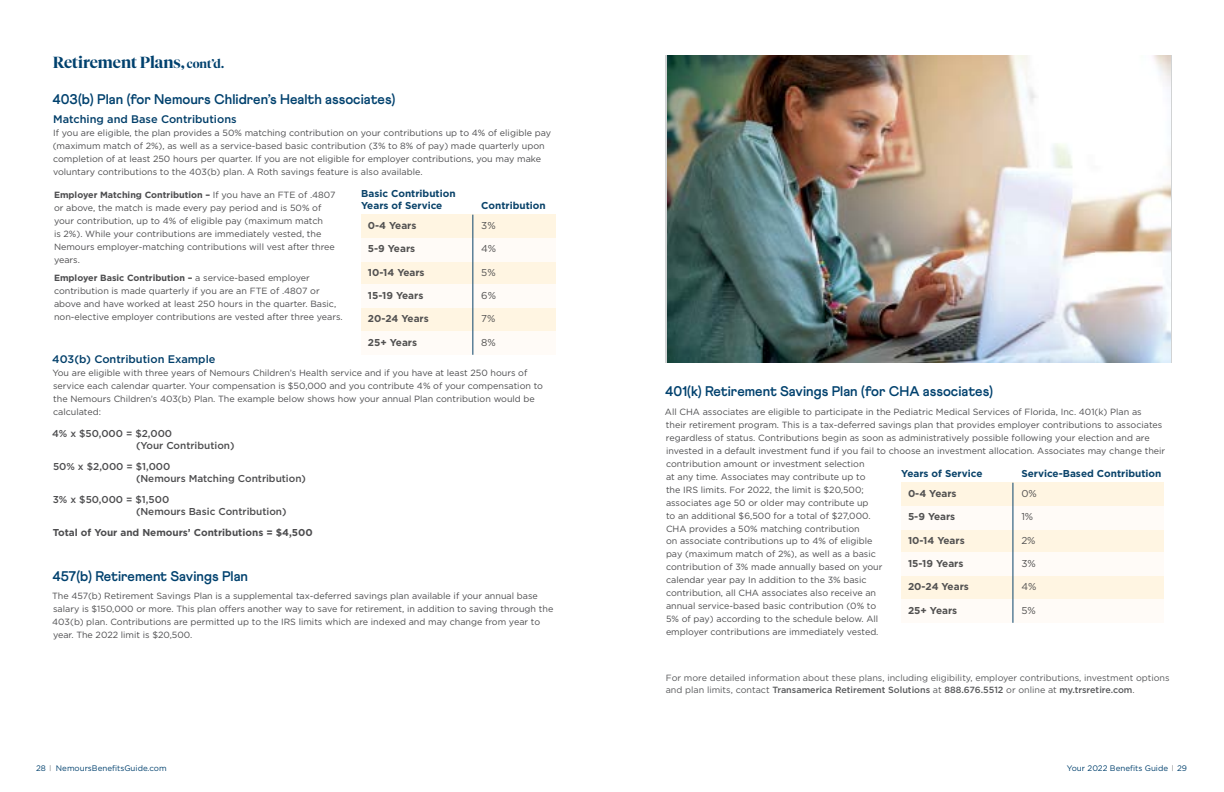
<style>
.page{position:relative;width:1224px;height:792px;background:#fff}
.page>*{position:absolute;margin:0;border:0;box-sizing:border-box;transform-origin:0 0}
.t1{font:600 16px "Tiempos Fine";color:#00416e}
.t2{font:700 14px "Athletics";color:#00416e}
.t3{font:500 11px "Gotham";color:#003e69}
.t4{font:500 10px/12px "Gotham";color:#4d4d4f}
.t5{font:700 10px "Gotham";color:#525151}
.t6{font:700 10px/12px "Gotham";color:#0a436a}
.t7{font:700 10px "Gotham";color:#4d4d4f}
.t8{font:10px "Gotham";color:#525151}
.t9{font:9px/13px "Gotham";color:#4d4d4f}
.t10{font:9px/13px "Gotham";color:#58595b}
.t11{font:8px "Gotham";color:#00416e}
.s1{font-size:12px}
.s2{font-weight:700}
.s3{font-weight:500}
.s4{font-family:"Trade Gothic LT Std Cn 18";color:#808285}
</style>
<div class="page">
<div style="left:901px;top:483px;width:263px;height:23px;background:#fff5e2"></div>
<div style="left:901px;top:576px;width:263px;height:23px;background:#fff5e2"></div>
<div style="left:901px;top:529px;width:263px;height:24px;background:#fff5e2"></div>
<div style="left:901px;top:506px;width:263px;height:23px;background:#fffbf7"></div>
<div style="left:901px;top:599px;width:263px;height:24px;background:#fffbf7"></div>
<div style="left:901px;top:553px;width:263px;height:23px;background:#fffbf7"></div>
<hr style="left:1013px;top:483px;width:1px;height:140px;background:#0a436a">
<div style="left:361px;top:215px;width:195px;height:23px;background:#fff5e2"></div>
<div style="left:361px;top:308px;width:195px;height:23px;background:#fff5e2"></div>
<div style="left:361px;top:261px;width:195px;height:24px;background:#fff5e2"></div>
<div style="left:361px;top:238px;width:195px;height:23px;background:#fffbf7"></div>
<div style="left:361px;top:331px;width:195px;height:24px;background:#fffbf7"></div>
<div style="left:361px;top:285px;width:195px;height:23px;background:#fffbf7"></div>
<hr style="left:473px;top:215px;width:1px;height:140px;background:#0a436a">
<img style="left:667px;top:55px;width:503px;height:307px">
<h1 class="t1" style="left:53px;top:53px;width:173px">Retirement Plans, <span class="s1">cont’d.</span></h1>
<h2 class="t2" style="left:53px;top:91px;width:344px">403(b) Plan (for Nemours Chlidren’s Health associates)</h2>
<p class="t3" style="left:53px;top:112px;width:185px">Matching and Base Contributions</p>
<p class="t9" style="left:53px;top:126px;width:500px">If you are eligible, the plan provides a 50% matching contribution on your contributions up to 4% of eligible pay (maximum match of 2%), as well as a service-based basic contribution (3% to 8% of pay) made quarterly upon completion of at least 250 hours per quarter. If you are not eligible for employer contributions, you may make voluntary contributions to the 403(b) plan. A Roth savings feature is also available.</p>
<p class="t9" style="left:54px;top:188px;width:283px"><span class="s2">Employer Matching Contribution –</span> If you have an FTE of .4807 or above, the match is made every pay period and is 50% of your contribution, up to 4% of eligible pay (maximum match<br>is 2%). While your contributions are immediately vested, the Nemours employer-matching contributions will vest after three years.</p>
<p class="t9" style="left:54px;top:272px;width:290px"><span class="s2">Employer Basic Contribution –</span> a service-based employer contribution is made quarterly if you are an FTE of .4807 or above and have worked at least 250 hours in the quarter. Basic, non-elective employer contributions are vested after three years.</p>
<p class="t6" style="left:361px;top:187px;width:96px">Basic Contribution<br>Years of Service</p>
<p class="t5" style="left:368px;top:219px;width:50px">0-4 Years</p>
<p class="t5" style="left:368px;top:242px;width:49px">5-9 Years</p>
<p class="t5" style="left:368px;top:265px;width:58px">10-14 Years</p>
<p class="t5" style="left:368px;top:289px;width:57px">15-19 Years</p>
<p class="t5" style="left:368px;top:312px;width:62px">20-24 Years</p>
<p class="t5" style="left:368px;top:335px;width:51px">25+ Years</p>
<p class="t6" style="left:481px;top:199px;width:66px">Contribution</p>
<p class="t8" style="left:481px;top:219px;width:16px">3%</p>
<p class="t8" style="left:481px;top:242px;width:17px">4%</p>
<p class="t8" style="left:481px;top:266px;width:16px">5%</p>
<p class="t8" style="left:481px;top:289px;width:16px">6%</p>
<p class="t8" style="left:481px;top:312px;width:16px">7%</p>
<p class="t8" style="left:481px;top:336px;width:16px">8%</p>
<p class="t3" style="left:52px;top:352px;width:165px">403(b) Contribution Example</p>
<p class="t9" style="left:52px;top:366px;width:492px">You are eligible with three years of Nemours Children’s Health service and if you have at least 250 hours of service each calendar quarter. Your compensation is $50,000 and you contribute 4% of your compensation to the Nemours Children’s 403(b) Plan. The example below shows how your annual Plan contribution would be calculated:</p>
<p class="t4" style="left:136px;top:427px;width:100px;text-indent:-84px">4% x $50,000 = $2,000<br>(Your Contribution)</p>
<p class="t4" style="left:136px;top:460px;width:172px;text-indent:-83px">50% x $2,000 = $1,000<br>(Nemours Matching Contribution)</p>
<p class="t4" style="left:136px;top:493px;width:152px;text-indent:-83px">3% x $50,000 = $1,500<br>(Nemours Basic Contribution)</p>
<p class="t7" style="left:53px;top:526px;width:262px">Total of Your and Nemours’ Contributions = $4,500</p>
<h2 class="t2" style="left:53px;top:567px;width:197px">457(b) Retirement Savings Plan</h2>
<p class="t9" style="left:52px;top:589px;width:503px">The 457(b) Retirement Savings Plan is a supplemental tax-deferred savings plan available if your annual base salary is $150,000 or more. This plan offers another way to save for retirement, in addition to saving through the 403(b) plan. Contributions are permitted up to the IRS limits which are indexed and may change from year to year. The 2022 limit is $20,500.</p>
<h2 class="t2" style="left:665px;top:383px;width:329px">401(k) Retirement Savings Plan (for CHA associates)</h2>
<p class="t9" style="left:665px;top:405px;width:502px">All CHA associates are eligible to participate in the Pediatric Medical Services of Florida, Inc. 401(k) Plan as<br>their retirement program. This is a tax-deferred savings plan that provides employer contributions to associates regardless of status. Contributions begin as soon as administratively possible following your election and are invested in a default investment fund if you fail to choose an investment allocation. Associates may change their</p>
<p class="t9" style="left:666px;top:457px;width:218px">contribution amount or investment selection<br>at any time. Associates may contribute up to<br>the IRS limits. For 2022, the limit is $20,500; associates age 50 or older may contribute up<br>to an additional $6,500 for a total of $27,000.<br>CHA provides a 50% matching contribution<br>on associate contributions up to 4% of eligible pay (maximum match of 2%), as well as a basic contribution of 3% made annually based on your calendar year pay In addition to the 3% basic contribution, all CHA associates also receive an annual service-based basic contribution (0% to 5% of pay) according to the schedule below. All employer contributions are immediately vested.</p>
<p class="t6" style="left:901px;top:467px;width:83px">Years of Service</p>
<p class="t6" style="left:1021px;top:467px;width:142px">Service-Based Contribution</p>
<p class="t5" style="left:908px;top:487px;width:50px">0-4 Years</p>
<p class="t8" style="left:1021px;top:487px;width:17px">0%</p>
<p class="t5" style="left:908px;top:510px;width:49px">5-9 Years</p>
<p class="t8" style="left:1021px;top:510px;width:13px">1%</p>
<p class="t5" style="left:908px;top:533px;width:58px">10-14 Years</p>
<p class="t5" style="left:908px;top:557px;width:57px">15-19 Years</p>
<p class="t8" style="left:1021px;top:534px;width:16px">2%</p>
<p class="t8" style="left:1021px;top:557px;width:16px">3%</p>
<p class="t5" style="left:908px;top:580px;width:62px">20-24 Years</p>
<p class="t8" style="left:1021px;top:580px;width:17px">4%</p>
<p class="t5" style="left:908px;top:603px;width:51px">25+ Years</p>
<p class="t8" style="left:1021px;top:604px;width:16px">5%</p>
<p class="t10" style="left:666px;top:671px;width:505px">For more detailed information about these plans, including eligibility, employer contributions, investment options and plan limits, contact <span class="s3">Transamerica Retirement Solutions</span> at <span class="s3">888.676.5512</span> or online at <span class="s3">my.trsretire.com</span>.</p>
<p class="t11" style="left:36px;top:763px;width:132px">28 <span class="s4">|</span> NemoursBenefitsGuide.com</p>
<p class="t11" style="left:1067px;top:763px;width:122px">Your 2022 Benefits Guide <span class="s4">|</span> 29</p>
</div>
